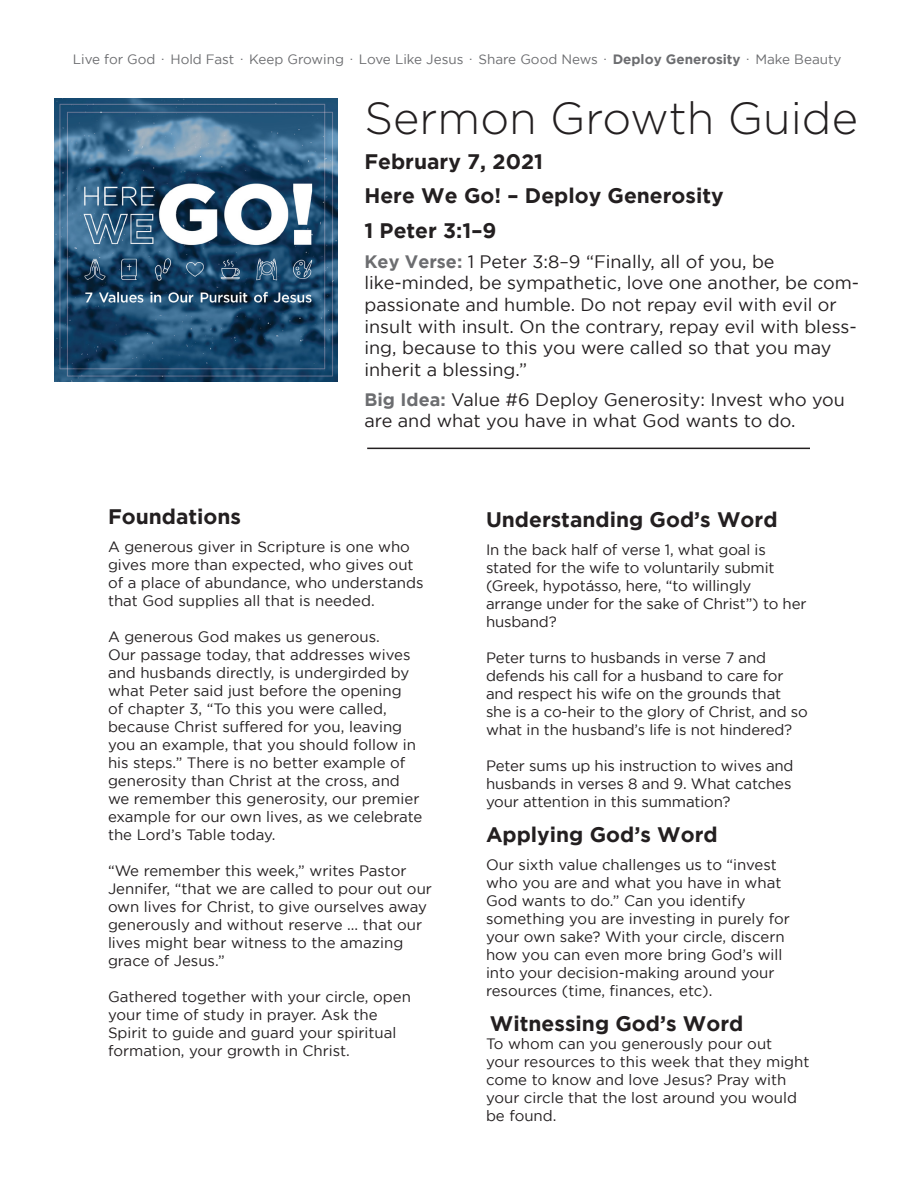
<style>
.page{position:relative;width:918px;height:1188px;background:#fff}
.page>*{position:absolute;margin:0;border:0;box-sizing:border-box;transform-origin:0 0}
.t1{font:300 45px "Gotham";color:#231f20}
.sub_header{font:700 21px "Gotham";color:#231f20}
.body{font:700 21px "Gotham";color:#231f20}
.t2{font:18px/21.6px "Gotham";color:#231f20}
.body-2{font:15px/18px "Gotham";color:#231f20}
.t3{font:13.5px "Gotham";color:#6c6d70}
.s1{font-weight:700}
.s2{font-weight:700;color:#6c6d70}
</style>
<div class="page">
<img style="left:54px;top:98px;width:283px;height:284px">
<hr style="left:367px;top:448px;width:443px;height:1px;background:#231f20">
<p class="t3" style="left:73px;top:52px;width:770px">Live for God ˙ Hold Fast ˙ Keep Growing ˙ Love Like Jesus ˙ Share Good News ˙ <span class="s1">Deploy Generosity</span> ˙ Make Beauty</p>
<p class="t1" style="left:364px;top:90px;width:495px">Sermon Growth Guide</p>
<p class="sub_header" style="left:364px;top:149px;width:180px">February 7, 2021</p>
<p class="sub_header" style="left:364px;top:184px;width:361px">Here We Go! – Deploy Generosity</p>
<p class="sub_header" style="left:364px;top:218px;width:133px">1 Peter 3:1–9</p>
<p class="t2" style="left:364px;top:250px;width:496px"><span class="s2">Key Verse:</span> 1 Peter 3:8–9 “Finally, all of you, be like-minded, be sympathetic, love one another, be com&shy;passionate and humble. Do not repay evil with evil or insult with insult. On the contrary, repay evil with bless&shy;ing, because to this you were called so that you may inherit a blessing.”</p>
<p class="t2" style="left:364px;top:388px;width:482px"><span class="s2">Big Idea:</span> Value #6 Deploy Generosity: Invest who you are and what you have in what God wants to do.</p>
<p class="sub_header" style="left:108px;top:504px;width:135px">Foundations</p>
<p class="body-2" style="left:108px;top:538px;width:317px">A generous giver in Scripture is one who gives more than expected, who gives out of a place of abundance, who understands that God supplies all that is needed.</p>
<p class="body-2" style="left:108px;top:628px;width:316px">A generous God makes us generous.<br>Our passage today, that addresses wives and husbands directly, is undergirded by what Peter said just before the opening<br>of chapter 3, “To this you were called, because Christ suffered for you, leaving you an example, that you should follow in his steps.” There is no better example of generosity than Christ at the cross, and we remember this generosity, our premier example for our own lives, as we celebrate the Lord’s Table today.</p>
<p class="body-2" style="left:108px;top:862px;width:325px">“We remember this week,” writes Pastor Jennifer, “that we are called to pour out our own lives for Christ, to give ourselves away generously and without reserve ... that our lives might bear witness to the amazing grace of Jesus.”</p>
<p class="body-2" style="left:108px;top:988px;width:304px">Gathered together with your circle, open your time of study in prayer. Ask the Spirit to guide and guard your spiritual formation, your growth in Christ.</p>
<p class="sub_header" style="left:486px;top:507px;width:293px">Understanding God’s Word</p>
<p class="body-2" style="left:486px;top:541px;width:322px">In the back half of verse 1, what goal is stated for the wife to voluntarily submit (Greek, hypotásso, here, “to willingly arrange under for the sake of Christ”) to her husband?</p>
<p class="body-2" style="left:486px;top:649px;width:323px">Peter turns to husbands in verse 7 and defends his call for a husband to care for and respect his wife on the grounds that she is a co-heir to the glory of Christ, and so what in the husband’s life is not hindered?</p>
<p class="body-2" style="left:486px;top:757px;width:309px">Peter sums up his instruction to wives and husbands in verses 8 and 9. What catches your attention in this summation?</p>
<p class="sub_header" style="left:486px;top:822px;width:233px">Applying God’s Word</p>
<p class="body-2" style="left:486px;top:856px;width:305px">Our sixth value challenges us to “invest who you are and what you have in what God wants to do.” Can you identify something you are investing in purely for your own sake? With your circle, discern how you can even more bring God’s will into your decision-making around your resources (time, finances, etc).</p>
<p class="body" style="left:490px;top:1011px;width:255px">Witnessing God’s Word</p>
<p class="body-2" style="left:486px;top:1034px;width:325px">To whom can you generously pour out<br>your resources to this week that they might come to know and love Jesus? Pray with your circle that the lost around you would be found.</p>
</div>
